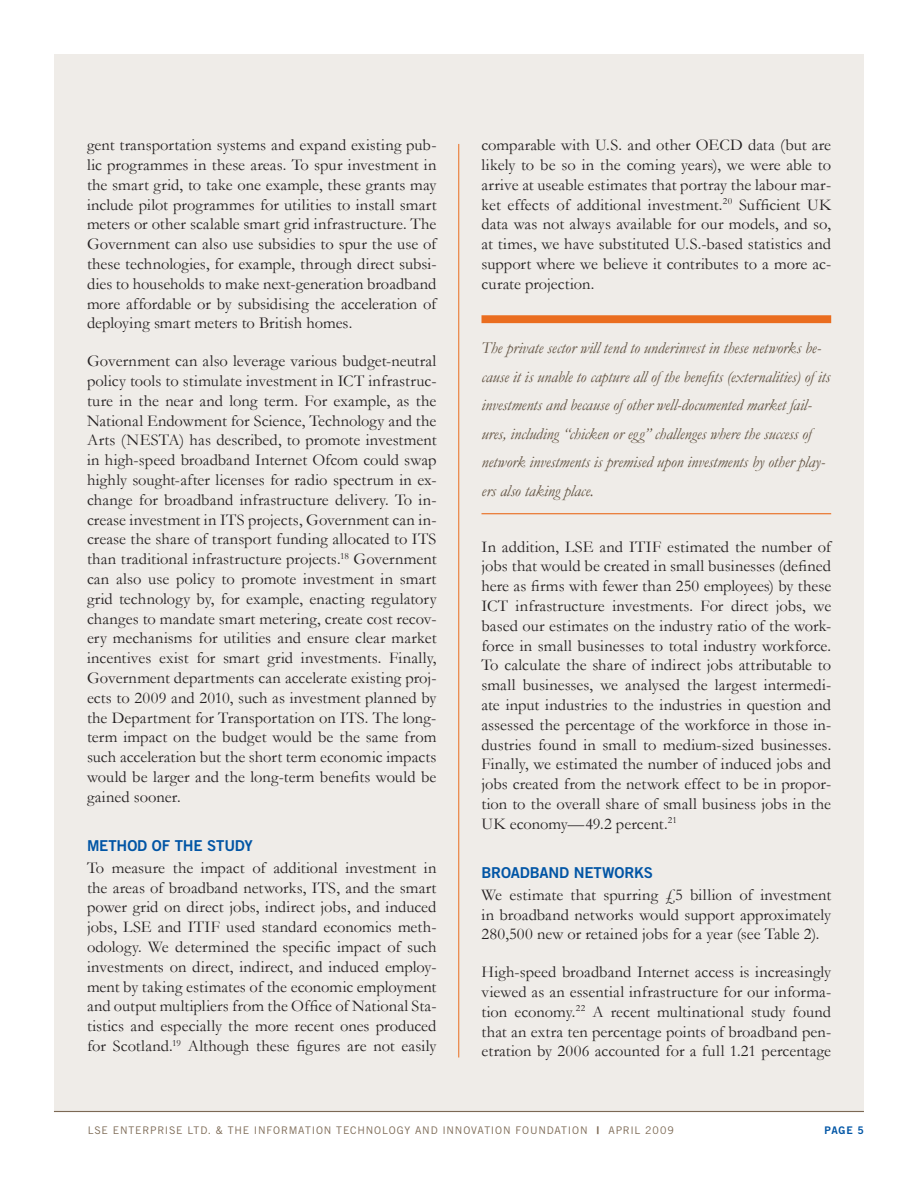
<style>
.page{position:relative;width:918px;height:1188px;background:#fff}
.page>*{position:absolute;margin:0;border:0;box-sizing:border-box;transform-origin:0 0}
.Body_text{font:16.5px/19.8px "Garamond";color:#231f20;text-align:justify}
.Callout_text{font:italic 16.5px/28.5px "Garamond";letter-spacing:-.005em;color:#5f503f}
.Headline_1{font:15px "Trade Gothic Bold Two";letter-spacing:-.015em;color:#0155a5}
.t1{font:10.5px "Trade Gothic";letter-spacing:.075em;color:#7c6954}
.t2{font:10.5px "Trade Gothic Bold Two";color:#0155a5}
.s1{font-family:"Trade Gothic Bold Two"}
</style>
<div class="page">
<div style="left:54px;top:54px;width:810px;height:1058px;background:#efece8"></div>
<hr style="left:54px;top:1111px;width:810px;height:1px;background:#7c6954">
<div style="left:482px;top:315px;width:349px;height:8px;background:#ea6d1f"></div>
<hr style="left:482px;top:513px;width:349px;height:1px;background:#ea6d1f">
<hr style="left:459px;top:144px;width:1px;height:913px;background:#ea6d1f">
<p class="Body_text" style="left:87px;top:135px;width:351px">gent transportation systems and expand existing pub&shy;lic programmes in these areas. To spur investment in the smart grid, to take one example, these grants may include pilot programmes for utilities to install smart meters or other scalable smart grid infrastructure. The Government can also use subsidies to spur the use of these technologies, for example, through direct subsi&shy;dies to households to make next-generation broadband more affordable or by subsidising the acceleration of deploying smart meters to British homes.</p>
<p class="Body_text" style="left:87px;top:351px;width:351px">Government can also leverage various budget-neutral policy tools to stimulate investment in ICT infrastruc&shy;ture in the near and long term. For example, as the National Endowment for Science, Technology and the Arts (NESTA) has described, to promote investment in high-speed broadband Internet Ofcom could swap highly sought-after licenses for radio spectrum in ex&shy;change for broadband infrastructure delivery. To in&shy;crease investment in ITS projects, Government can in&shy;crease the share of transport funding allocated to ITS than traditional infrastructure projects.<sup>18</sup> Government can also use policy to promote investment in smart grid technology by, for example, enacting regulatory changes to mandate smart metering, create cost recov&shy;ery mechanisms for utilities and ensure clear market incentives exist for smart grid investments. Finally, Government departments can accelerate existing proj&shy;ects to 2009 and 2010, such as investment planned by the Department for Transportation on ITS. The long&shy;term impact on the budget would be the same from such acceleration but the short term economic impacts would be larger and the long-term benefits would be gained sooner.</p>
<p class="Headline_1" style="left:87px;top:836px;width:167px">METHOD OF THE STUDY</p>
<p class="Body_text" style="left:87px;top:857px;width:351px">To measure the impact of additional investment in the areas of broadband networks, ITS, and the smart power grid on direct jobs, indirect jobs, and induced jobs, LSE and ITIF used standard economics meth&shy;odology. We determined the specific impact of such investments on direct, indirect, and induced employ&shy;ment by taking estimates of the economic employment and output multipliers from the Office of National Sta&shy;tistics and especially the more recent ones produced for Scotland.<sup>19</sup> Although these figures are not easily</p>
<p class="Body_text" style="left:482px;top:135px;width:351px">comparable with U.S. and other OECD data (but are likely to be so in the coming years), we were able to arrive at useable estimates that portray the labour mar&shy;ket effects of additional investment.<sup>20</sup> Sufficient UK data was not always available for our models, and so, at times, we have substituted U.S.-based statistics and support where we believe it contributes to a more ac&shy;curate projection.</p>
<p class="Callout_text" style="left:482px;top:334px;width:350px">The private sector will tend to underinvest in these networks be&shy;cause it is unable to capture all of the benefits (externalities) of its investments and because of other well-documented market fail&shy;ures, including “chicken or egg” challenges where the success of network investments is premised upon investments by other play&shy;ers also taking place.</p>
<p class="Body_text" style="left:482px;top:536px;width:351px">In addition, LSE and ITIF estimated the number of jobs that would be created in small businesses (defined here as firms with fewer than 250 employees) by these ICT infrastructure investments. For direct jobs, we based our estimates on the industry ratio of the work&shy;force in small businesses to total industry workforce.<br>To calculate the share of indirect jobs attributable to small businesses, we analysed the largest intermedi&shy;ate input industries to the industries in question and assessed the percentage of the workforce in those in&shy;dustries found in small to medium-sized businesses.<br>Finally, we estimated the number of induced jobs and jobs created from the network effect to be in propor&shy;tion to the overall share of small business jobs in the UK economy—49.2 percent.<sup>21</sup></p>
<p class="Headline_1" style="left:482px;top:863px;width:173px">BROADBAND NETWORKS</p>
<p class="Body_text" style="left:482px;top:884px;width:351px">We estimate that spurring £5 billion of investment in broadband networks would support approximately 280,500 new or retained jobs for a year (see Table 2).</p>
<p class="Body_text" style="left:482px;top:962px;width:351px">High-speed broadband Internet access is increasingly viewed as an essential infrastructure for our informa&shy;tion economy.<sup>22</sup> A recent multinational study found that an extra ten percentage points of broadband pen&shy;etration by 2006 accounted for a full 1.21 percentage</p>
<p class="t1" style="left:88px;top:1124px;width:588px">LSE ENTERPRISE LTD. &amp; THE INFORMATION TECHNOLOGY AND INNOVATION FOUNDATION <span class="s1">|</span> APRIL 2009</p>
<p class="t2" style="left:825px;top:1124px;width:41px">PAGE 5</p>
</div>
